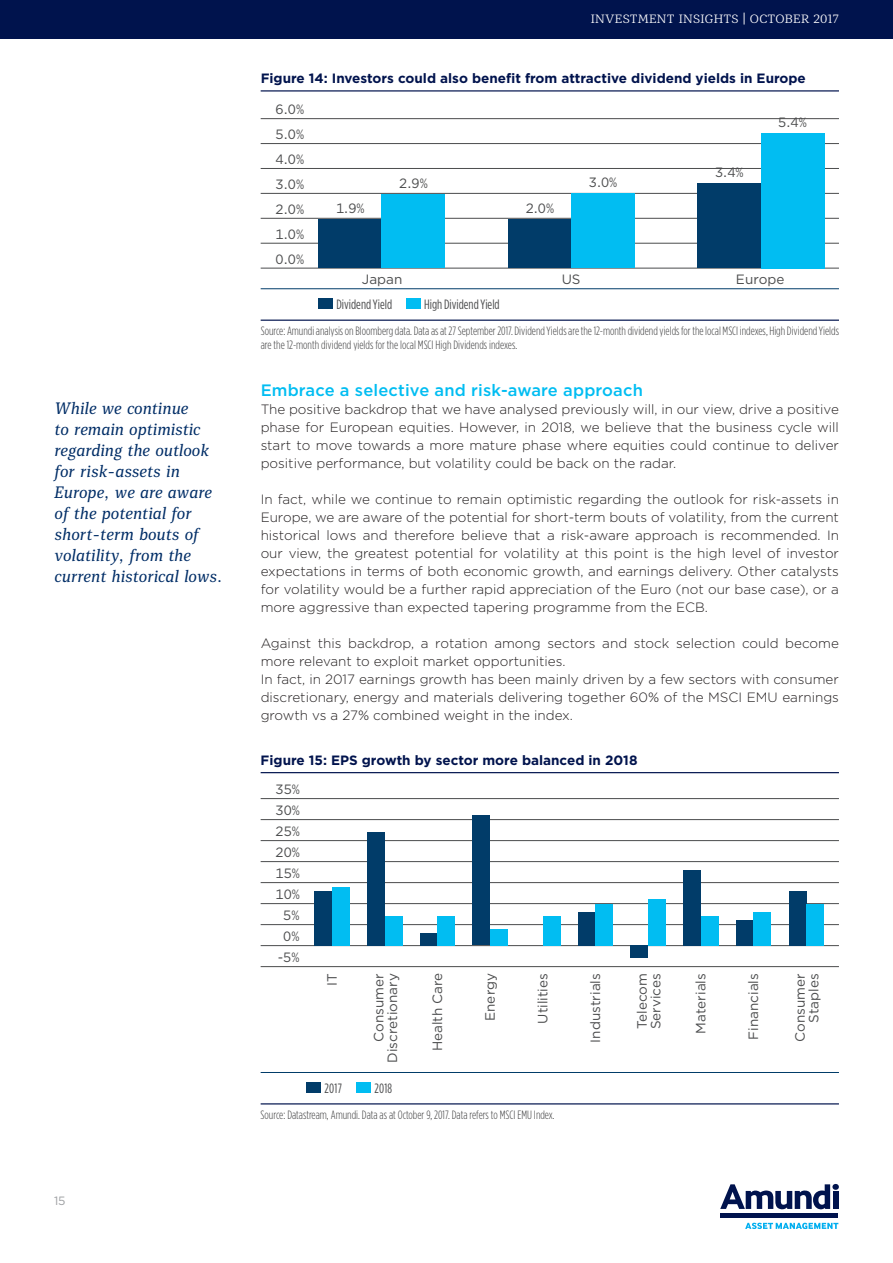
<style>
.page{position:relative;width:893px;height:1263px;background:#fff}
.page>*{position:absolute;margin:0;border:0;box-sizing:border-box;transform-origin:0 0}
.t1{font:italic condensed 16.5px/21px "Mediator Serif";letter-spacing:.01em;color:#002d66}
.t2{font:500 16.5px "Gotham";letter-spacing:.01em;color:#01bdf2}
.t3{font:300 13.5px/18px "Gotham";color:#231f20;text-align:justify}
.t4{font:13.5px/21px "Gotham";letter-spacing:.005em;color:#4b4c4d;text-align:right}
.t5{font:700 13.5px "Gotham";color:#00134d}
.t6{font:13.5px "Gotham Condensed";color:#4b4c4d}
.t7{font:300 12px/13.5px "Gotham Condensed";color:#3e3e3f}
.t8{font:300 12px "Mediator Serif";letter-spacing:.02em;color:#fff}
.t9{font:12px "Gotham";color:#9d9fa2}
</style>
<div class="page">
<svg style="left:720px;top:1184px;width:110px;height:25px"></svg>
<div style="left:832px;top:1184px;width:7px;height:6px;background:#00134d;border-radius:50%"></div>
<div style="left:833px;top:1191px;width:5px;height:18px;background:#00134d"></div>
<div style="left:720px;top:1213px;width:118px;height:5px;background:#00134d"></div>
<svg style="left:745px;top:1222px;width:93px;height:7px"></svg>
<div style="left:0;top:0;width:893px;height:38px;background:#00134d"></div>
<hr style="left:261px;top:90px;width:578px;height:2px;background:#00134d">
<hr style="left:261px;top:118px;width:578px;height:1px;background:#4b4c4d">
<hr style="left:261px;top:143px;width:578px;height:1px;background:#4b4c4d">
<hr style="left:261px;top:168px;width:578px;height:1px;background:#4b4c4d">
<hr style="left:261px;top:193px;width:578px;height:1px;background:#4b4c4d">
<hr style="left:261px;top:218px;width:578px;height:1px;background:#4b4c4d">
<hr style="left:261px;top:243px;width:578px;height:1px;background:#4b4c4d">
<hr style="left:261px;top:268px;width:578px;height:1px;background:#4b4c4d">
<hr style="left:261px;top:288px;width:578px;height:1px;background:#013c69">
<hr style="left:261px;top:320px;width:578px;height:1px;background:#00134d">
<div style="left:318px;top:298px;width:15px;height:11px;background:#013c69"></div>
<div style="left:406px;top:298px;width:15px;height:11px;background:#01bdf2"></div>
<div style="left:319px;top:220px;width:63px;height:48px;background:#013c69"></div>
<div style="left:382px;top:195px;width:63px;height:73px;background:#01bdf2"></div>
<div style="left:508px;top:219px;width:63px;height:49px;background:#013c69"></div>
<div style="left:571px;top:193px;width:64px;height:75px;background:#01bdf2"></div>
<div style="left:698px;top:183px;width:63px;height:85px;background:#013c69"></div>
<div style="left:761px;top:133px;width:63px;height:135px;background:#01bdf2"></div>
<hr style="left:261px;top:772px;width:578px;height:1px;background:#00134d">
<hr style="left:261px;top:798px;width:578px;height:1px;background:#4b4c4d">
<hr style="left:261px;top:819px;width:578px;height:1px;background:#4b4c4d">
<hr style="left:261px;top:840px;width:578px;height:1px;background:#4b4c4d">
<hr style="left:261px;top:861px;width:578px;height:1px;background:#4b4c4d">
<hr style="left:261px;top:882px;width:578px;height:1px;background:#4b4c4d">
<hr style="left:261px;top:903px;width:578px;height:1px;background:#4b4c4d">
<hr style="left:261px;top:924px;width:578px;height:1px;background:#4b4c4d">
<hr style="left:261px;top:945px;width:578px;height:1px;background:#4b4c4d">
<hr style="left:261px;top:966px;width:578px;height:1px;background:#4b4c4d">
<hr style="left:261px;top:1072px;width:578px;height:1px;background:#013c69">
<hr style="left:261px;top:1103px;width:578px;height:1px;background:#00134d">
<div style="left:306px;top:1082px;width:15px;height:11px;background:#013c69"></div>
<div style="left:356px;top:1082px;width:15px;height:11px;background:#01bdf2"></div>
<div style="left:314px;top:891px;width:18px;height:54px;background:#013c69"></div>
<div style="left:332px;top:887px;width:18px;height:58px;background:#01bdf2"></div>
<div style="left:367px;top:832px;width:18px;height:113px;background:#013c69"></div>
<div style="left:385px;top:916px;width:17px;height:29px;background:#01bdf2"></div>
<div style="left:420px;top:933px;width:17px;height:12px;background:#013c69"></div>
<div style="left:437px;top:916px;width:18px;height:29px;background:#01bdf2"></div>
<div style="left:472px;top:815px;width:18px;height:130px;background:#013c69"></div>
<div style="left:490px;top:929px;width:18px;height:16px;background:#01bdf2"></div>
<div style="left:543px;top:916px;width:17px;height:29px;background:#01bdf2"></div>
<div style="left:578px;top:912px;width:17px;height:33px;background:#013c69"></div>
<div style="left:595px;top:903px;width:18px;height:42px;background:#01bdf2"></div>
<div style="left:631px;top:945px;width:17px;height:13px;background:#013c69"></div>
<div style="left:648px;top:899px;width:18px;height:46px;background:#01bdf2"></div>
<div style="left:683px;top:870px;width:18px;height:75px;background:#013c69"></div>
<div style="left:701px;top:916px;width:17px;height:29px;background:#01bdf2"></div>
<div style="left:736px;top:920px;width:17px;height:25px;background:#013c69"></div>
<div style="left:753px;top:912px;width:18px;height:33px;background:#01bdf2"></div>
<div style="left:789px;top:891px;width:17px;height:54px;background:#013c69"></div>
<div style="left:806px;top:903px;width:18px;height:42px;background:#01bdf2"></div>
<p class="t1" style="left:54px;top:398px;width:170px">While we continue<br>to remain optimistic regarding the outlook for risk-assets in<br>Europe, we are aware of the potential for short-term bouts of volatility, from the current historical lows.</p>
<p class="t9" style="left:54px;top:1193px;width:13px">15</p>
<p class="t8" style="left:591px;top:11px;width:250px">INVESTMENT INSIGHTS | OCTOBER 2017</p>
<p class="t5" style="left:261px;top:69px;width:547px">Figure 14: Investors could also benefit from attractive dividend yields in Europe</p>
<p class="t4" style="left:276px;top:97px;width:30px;line-height:24.9px;text-align:justify">6.0% 5.0% 4.0% 3.0% 2.0% 1.0% 0.0%</p>
<p class="t4" style="left:362px;top:269px;width:42px">Japan</p>
<p class="t4" style="left:562px;top:269px;width:20px">US</p>
<p class="t4" style="left:736px;top:269px;width:50px">Europe</p>
<p class="t6" style="left:336px;top:297px;width:57px">Dividend Yield</p>
<p class="t6" style="left:424px;top:297px;width:77px">High Dividend Yield</p>
<p class="t7" style="left:261px;top:324px;width:580px">Source: Amundi analysis on Bloomberg data. Data as at 27 September 2017. Dividend Yields are the 12-month dividend yields for the local MSCI indexes, High Dividend Yields are the 12-month dividend yields for the local MSCI High Dividends indexes.</p>
<p class="t4" style="left:778px;top:111px;width:30px">5.4%</p>
<p class="t4" style="left:715px;top:161px;width:30px">3.4%</p>
<p class="t4" style="left:399px;top:173px;width:30px">2.9%</p>
<p class="t4" style="left:589px;top:171px;width:30px">3.0%</p>
<p class="t4" style="left:336px;top:198px;width:30px">1.9%</p>
<p class="t4" style="left:526px;top:197px;width:30px">2.0%</p>
<p class="t2" style="left:261px;top:379px;width:384px">Embrace a selective and risk-aware approach</p>
<p class="t3" style="left:261px;top:400px;width:580px">The positive backdrop that we have analysed previously will, in our view, drive a positive phase for European equities. However, in 2018, we believe that the business cycle will start to move towards a more mature phase where equities could continue to deliver positive performance, but volatility could be back on the radar.</p>
<p class="t3" style="left:261px;top:490px;width:580px">In fact, while we continue to remain optimistic regarding the outlook for risk-assets in Europe, we are aware of the potential for short-term bouts of volatility, from the current historical lows and therefore believe that a risk-aware approach is recommended. In our view, the greatest potential for volatility at this point is the high level of investor expectations in terms of both economic growth, and earnings delivery. Other catalysts for volatility would be a further rapid appreciation of the Euro (not our base case), or a more aggressive than expected tapering programme from the ECB.</p>
<p class="t3" style="left:261px;top:634px;width:580px;text-align:left">Against this backdrop, a rotation among sectors and stock selection could become more relevant to exploit market opportunities.<br>In fact, in 2017 earnings growth has been mainly driven by a few sectors with consumer discretionary, energy and materials delivering together 60% of the MSCI EMU earnings growth vs a 27% combined weight in the index.</p>
<p class="t5" style="left:261px;top:751px;width:378px">Figure 15: EPS growth by sector more balanced in 2018</p>
<p class="t4" style="left:275px;top:779px;width:26px;text-align:center">35%<br>30%<br>25%<br>20%<br>15%<br>10%<br>5%<br>0% -5%</p>
<p class="t4" style="left:321px;top:986px;width:14px;rotate:-90deg">IT</p>
<p class="t4" style="left:372px;top:1063px;width:91px;line-height:13.5px;rotate:-90deg">Consumer<br>Discretionary</p>
<p class="t4" style="left:427px;top:1051px;width:80px;rotate:-90deg">Health Care</p>
<p class="t4" style="left:479px;top:1021px;width:49px;rotate:-90deg">Energy</p>
<p class="t4" style="left:532px;top:1024px;width:52px;rotate:-90deg">Utilities</p>
<p class="t4" style="left:585px;top:1042px;width:71px;rotate:-90deg">Industrials</p>
<p class="t4" style="left:635px;top:1029px;width:58px;line-height:13.5px;text-align:left;rotate:-90deg">Telecom<br>Services</p>
<p class="t4" style="left:690px;top:1033px;width:62px;rotate:-90deg">Materials</p>
<p class="t4" style="left:743px;top:1040px;width:68px;rotate:-90deg">Financials</p>
<p class="t4" style="left:793px;top:1042px;width:70px;line-height:13.5px;rotate:-90deg">Consumer<br>Staples</p>
<p class="t6" style="left:325px;top:1080px;width:19px">2017</p>
<p class="t6" style="left:374px;top:1080px;width:19px">2018</p>
<p class="t7" style="left:261px;top:1108px;width:296px">Source: Datastream, Amundi. Data as at October 9, 2017. Data refers to MSCI EMU Index.</p>
</div>
